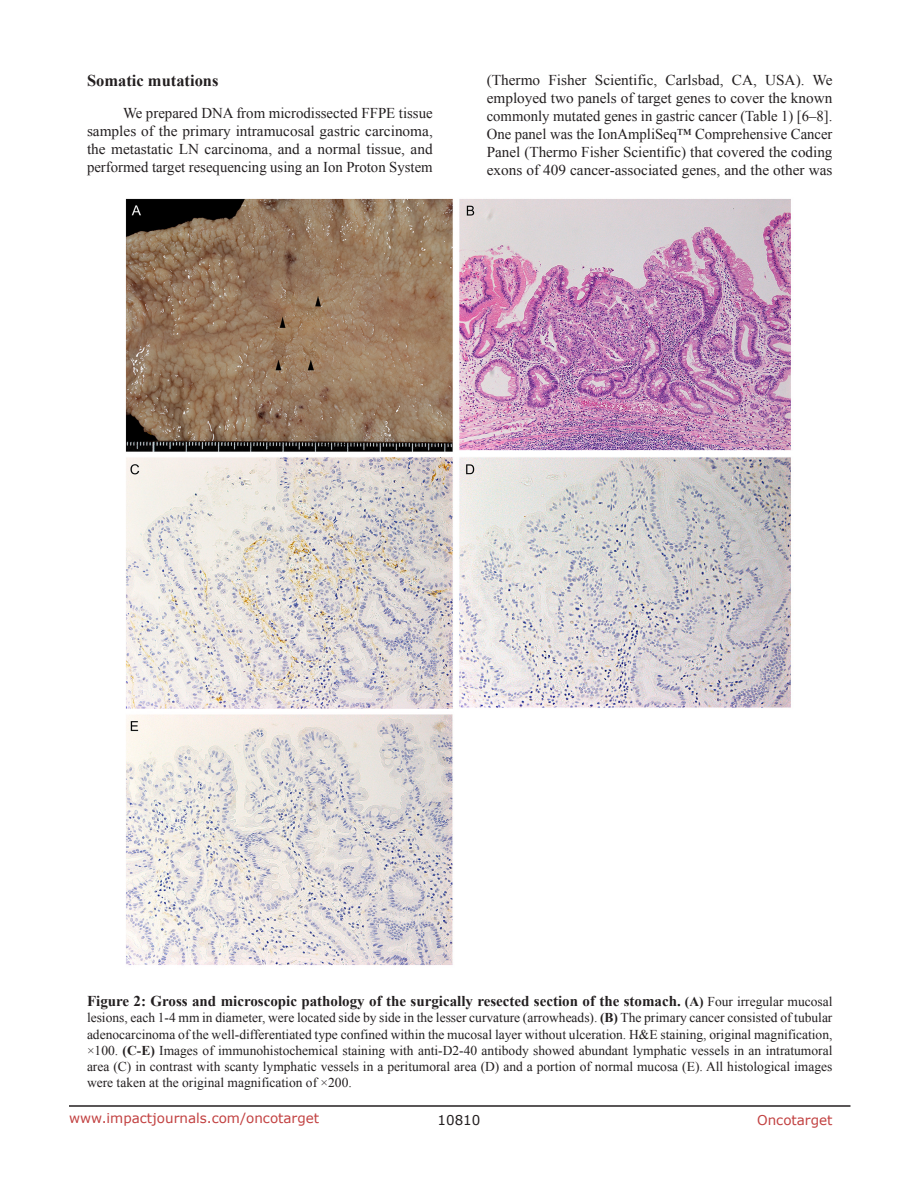
<style>
.page{position:relative;width:918px;height:1188px;background:#fff}
.page>*{position:absolute;margin:0;border:0;box-sizing:border-box;transform-origin:0 0}
.SubHeading{font:700 16.5px "Times New Roman";color:#231f20}
.BodyText{font:15px/18px "Times New Roman";color:#231f20;text-align:justify}
.figuretext{font:700 15px "Times New Roman";color:#231f20}
.figuretext-2{font:13.5px/16.2px "Times New Roman";color:#231f20;text-align:justify}
.t1{font:13.5px "Verdana";color:#c24141}
.t2{font:13.5px "Verdana";color:#231f20}
.s1{font-size:13.5px}
.s2{font-weight:400;font-size:13.5px}
.s3{font-weight:700}
</style>
<div class="page">
<hr style="left:69px;top:1105px;width:781px;height:2px;background:#231f20">
<img style="left:125px;top:198px;width:666px;height:768px">
<p class="SubHeading" style="left:87px;top:69px;width:133px">Somatic mutations</p>
<p class="BodyText" style="left:87px;top:103px;width:347px;text-indent:36px">We prepared DNA from microdissected FFPE tissue samples of the primary intramucosal gastric carcinoma, the metastatic LN carcinoma, and a normal tissue, and performed target resequencing using an Ion Proton System</p>
<p class="BodyText" style="left:487px;top:71px;width:347px">(Thermo Fisher Scientific, Carlsbad, CA, USA). We employed two panels of target genes to cover the known commonly mutated genes in gastric cancer (Table 1) [6–8].<br>One panel was the IonAmpliSeq™ Comprehensive Cancer Panel (Thermo Fisher Scientific) that covered the coding exons of 409 cancer-associated genes, and the other was</p>
<p class="figuretext" style="left:87px;top:991px;width:747px">Figure 2: Gross and microscopic pathology of the surgically resected section of the stomach. <span class="s1">(A)</span> <span class="s2">Four irregular mucosal</span></p>
<p class="figuretext-2" style="left:87px;top:1010px;width:747px">lesions, each 1-4 mm in diameter, were located side by side in the lesser curvature (arrowheads). <span class="s3">(B)</span> The primary cancer consisted of tubular adenocarcinoma of the well-differentiated type confined within the mucosal layer without ulceration. H&amp;E staining, original magnification, ×100. <span class="s3">(C-E)</span> Images of immunohistochemical staining with anti-D2-40 antibody showed abundant lymphatic vessels in an intratumoral area (C) in contrast with scanty lymphatic vessels in a peritumoral area (D) and a portion of normal mucosa (E). All histological images were taken at the original magnification of ×200.</p>
<p class="t1" style="left:69px;top:1109px;width:252px">www.impactjournals.com/oncotarget</p>
<p class="t2" style="left:438px;top:1111px;width:44px">10810</p>
<p class="t1" style="left:757px;top:1111px;width:77px">Oncotarget</p>
</div>
